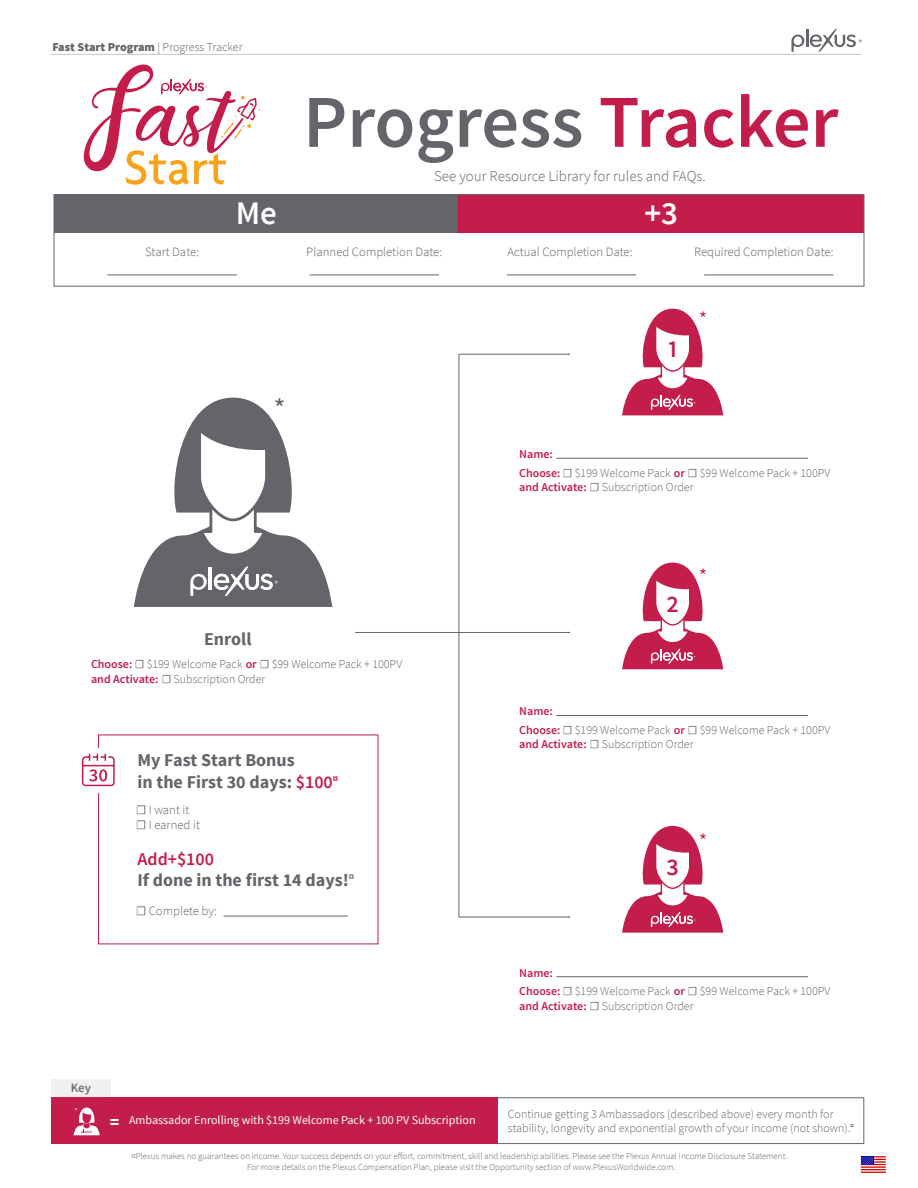
<style>
.page{position:relative;width:918px;height:1188px;background:#fff}
.page>*{position:absolute;margin:0;border:0;box-sizing:border-box;transform-origin:0 0}
.t1{font:108.3px "Dandeleon";color:#c31e4b}
.t2{font:600 74.7px "Source Sans Pro";color:#63656a}
.t3{font:500 51.9px "Agenda";color:#f9a31b}
.t4{font:600 32.85px "Source Sans Pro";color:#fff}
.t5{font:27.75px "Source Sans Pro";color:#63656a}
.t6{font:600 24.15px "Source Sans Pro";color:#c31e4b}
.t7{font:18.9px "Source Sans Pro";color:#c31e4b}
.t8{font:700 18px "Source Sans Pro";color:#63656a}
.t9{font:600 18px "Source Sans Pro";color:#c31e4b}
.t10{font:700 18px "Source Sans Pro";color:#fff}
.t11{font:300 15px "Source Sans Pro";color:#63656a}
.t12{font:300 12.75px "Source Sans Pro";color:#63656a}
.t13{font:600 12.75px "Source Sans Pro";color:#6c6d70}
.t14{font:300 12px "Source Sans Pro";color:#63656a}
.t15{font:12px "Source Sans Pro";color:#fff}
.t16{font:900 12px "Source Sans Pro";color:#63656a}
.t17{font:600 12px "Source Sans Pro";color:#c31e4b}
.t18{font:300 9px "Source Sans Pro";color:#63656a}
.t19{font:6.9px "Source Sans Pro";color:#fff}
.s1{font-weight:300}
.s2{color:#c31e4b}
.s3{font-weight:600;color:#c31e4b}
</style>
<div class="page">
<div style="left:54px;top:195px;width:405px;height:38px;background:#63656a"></div>
<div style="left:459px;top:195px;width:405px;height:38px;background:#c31e4b"></div>
<hr style="left:355px;top:632px;width:214px;height:1px;background:#63656a">
<hr style="left:459px;top:917px;width:110px;height:1px;background:#63656a">
<hr style="left:459px;top:354px;width:110px;height:1px;background:#63656a">
<svg style="left:134px;top:398px;width:198px;height:209px"></svg>
<hr style="left:459px;top:354px;width:1px;height:563px;background:#63656a">
<hr style="left:224px;top:916px;width:124px;height:1px;background:#63656a">
<hr style="left:50px;top:54px;width:811px;height:1px;background:#c9c7ca">
<svg style="left:791px;top:29px;width:71px;height:23px"></svg>
<svg style="left:81px;top:753px;width:34px;height:34px"></svg>
<div style="left:54px;top:194px;width:810px;height:92px;border:1px solid #63656a"></div>
<svg style="left:622px;top:309px;width:101px;height:106px"></svg>
<svg style="left:622px;top:563px;width:101px;height:106px"></svg>
<svg style="left:622px;top:826px;width:101px;height:107px"></svg>
<div style="left:495px;top:1098px;width:369px;height:46px;background:#fff;border:1px solid #63656a"></div>
<div style="left:51px;top:1079px;width:60px;height:19px;background:#f0f0f1"></div>
<div style="left:51px;top:1098px;width:446px;height:46px;background:#c31e4b"></div>
<svg style="left:74px;top:1108px;width:26px;height:27px"></svg>
<hr style="left:556px;top:458px;width:252px;height:1px;background:#63656a">
<hr style="left:556px;top:715px;width:252px;height:1px;background:#63656a">
<hr style="left:556px;top:976px;width:252px;height:1px;background:#63656a">
<hr style="left:861px;top:1156px;width:25px;height:2px;background:#c00">
<div style="left:861px;top:1156px;width:12px;height:9px;background:#0c0c9d"></div>
<svg style="left:861px;top:1157px;width:25px;height:16px"></svg>
<svg style="left:84px;top:64px;width:177px;height:107px"></svg>
<hr style="left:107px;top:275px;width:130px;height:1px;background:#63656a">
<hr style="left:310px;top:275px;width:129px;height:1px;background:#63656a">
<hr style="left:507px;top:275px;width:129px;height:1px;background:#63656a">
<hr style="left:704px;top:275px;width:130px;height:1px;background:#63656a">
<p class="t16" style="left:52px;top:40px;width:192px">Fast Start Program <span class="s1">| Progress Tracker</span></p>
<h1 class="t1" style="left:209px;top:36px;width:29px">t</h1>
<h3 class="t3" style="left:124px;top:136px;width:105px">Start</h3>
<p class="t2" style="left:303px;top:75px;width:537px">Progress <span class="s2">Tracker</span></p>
<p class="t11" style="left:434px;top:167px;width:273px">See your Resource Library for rules and FAQs.</p>
<p class="t4" style="left:236px;top:193px;width:43px">Me</p>
<p class="t4" style="left:644px;top:193px;width:35px">+3</p>
<p class="t12" style="left:145px;top:244px;width:56px">Start Date:</p>
<p class="t12" style="left:306px;top:244px;width:137px">Planned Completion Date:</p>
<p class="t12" style="left:507px;top:244px;width:127px">Actual Completion Date:</p>
<p class="t12" style="left:694px;top:244px;width:141px">Required Completion Date:</p>
<p class="t5" style="left:274px;top:392px;width:13px">*</p>
<p class="t8" style="left:204px;top:628px;width:49px">Enroll</p>
<p class="t14" style="left:91px;top:657px;width:313px"><span class="s3">Choose:</span> ☐ $199 Welcome Pack <span class="s3">or</span> ☐ $99 Welcome Pack + 100PV</p>
<p class="t14" style="left:91px;top:671px;width:176px"><span class="s3">and Activate:</span> ☐ Subscription Order</p>
<p class="t8" style="left:137px;top:749px;width:159px">My Fast Start Bonus</p>
<p class="t8" style="left:137px;top:770px;width:202px">in the First 30 days: <span class="s3">$100</span><sup>¤</sup></p>
<p class="t12" style="left:136px;top:802px;width:55px">☐ I want it</p>
<p class="t12" style="left:136px;top:817px;width:65px">☐ I earned it</p>
<p class="t9" style="left:137px;top:847px;width:78px">Add+$100</p>
<p class="t8" style="left:137px;top:869px;width:218px">If done in the first 14 days!<sup>¤</sup></p>
<p class="t12" style="left:136px;top:903px;width:82px">☐ Complete by:</p>
<p class="t13" style="left:71px;top:1080px;width:22px">Key</p>
<p class="t19" style="left:75px;top:1106px;width:4px">*</p>
<p class="t10" style="left:110px;top:1111px;width:11px">=</p>
<p class="t15" style="left:129px;top:1113px;width:348px">Ambassador Enrolling with $199 Welcome Pack + 100 PV Subscription</p>
<p class="t6" style="left:668px;top:334px;width:11px">1</p>
<p class="t7" style="left:699px;top:307px;width:9px">*</p>
<p class="t17" style="left:519px;top:447px;width:35px">Name:</p>
<p class="t14" style="left:519px;top:465px;width:313px"><span class="s3">Choose:</span> ☐ $199 Welcome Pack <span class="s3">or</span> ☐ $99 Welcome Pack + 100PV</p>
<p class="t14" style="left:519px;top:480px;width:176px"><span class="s3">and Activate:</span> ☐ Subscription Order</p>
<p class="t6" style="left:666px;top:588px;width:14px">2</p>
<p class="t7" style="left:699px;top:564px;width:9px">*</p>
<p class="t17" style="left:519px;top:704px;width:35px">Name:</p>
<p class="t14" style="left:519px;top:723px;width:313px"><span class="s3">Choose:</span> ☐ $199 Welcome Pack <span class="s3">or</span> ☐ $99 Welcome Pack + 100PV</p>
<p class="t14" style="left:519px;top:737px;width:176px"><span class="s3">and Activate:</span> ☐ Subscription Order</p>
<p class="t6" style="left:666px;top:852px;width:14px">3</p>
<p class="t7" style="left:699px;top:829px;width:9px">*</p>
<p class="t17" style="left:519px;top:965px;width:35px">Name:</p>
<p class="t14" style="left:519px;top:984px;width:313px"><span class="s3">Choose:</span> ☐ $199 Welcome Pack <span class="s3">or</span> ☐ $99 Welcome Pack + 100PV</p>
<p class="t14" style="left:519px;top:998px;width:176px"><span class="s3">and Activate:</span> ☐ Subscription Order</p>
<p class="t14" style="left:508px;top:1107px;width:327px">Continue getting 3 Ambassadors (described above) every month for</p>
<p class="t14" style="left:508px;top:1121px;width:348px">stability, longevity and exponential growth of your income (not shown).<sup>¤</sup></p>
<p class="t18" style="left:131px;top:1151px;width:658px">¤Plexus makes no guarantees on income. Your success depends on your effort, commitment, skill and leadership abilities. Please see the Plexus Annual Income Disclosure Statement.</p>
<p class="t18" style="left:247px;top:1161px;width:430px">For more details on the Plexus Compensation Plan, please visit the Opportunity section of www.PlexusWorldwide.com.</p>
</div>
